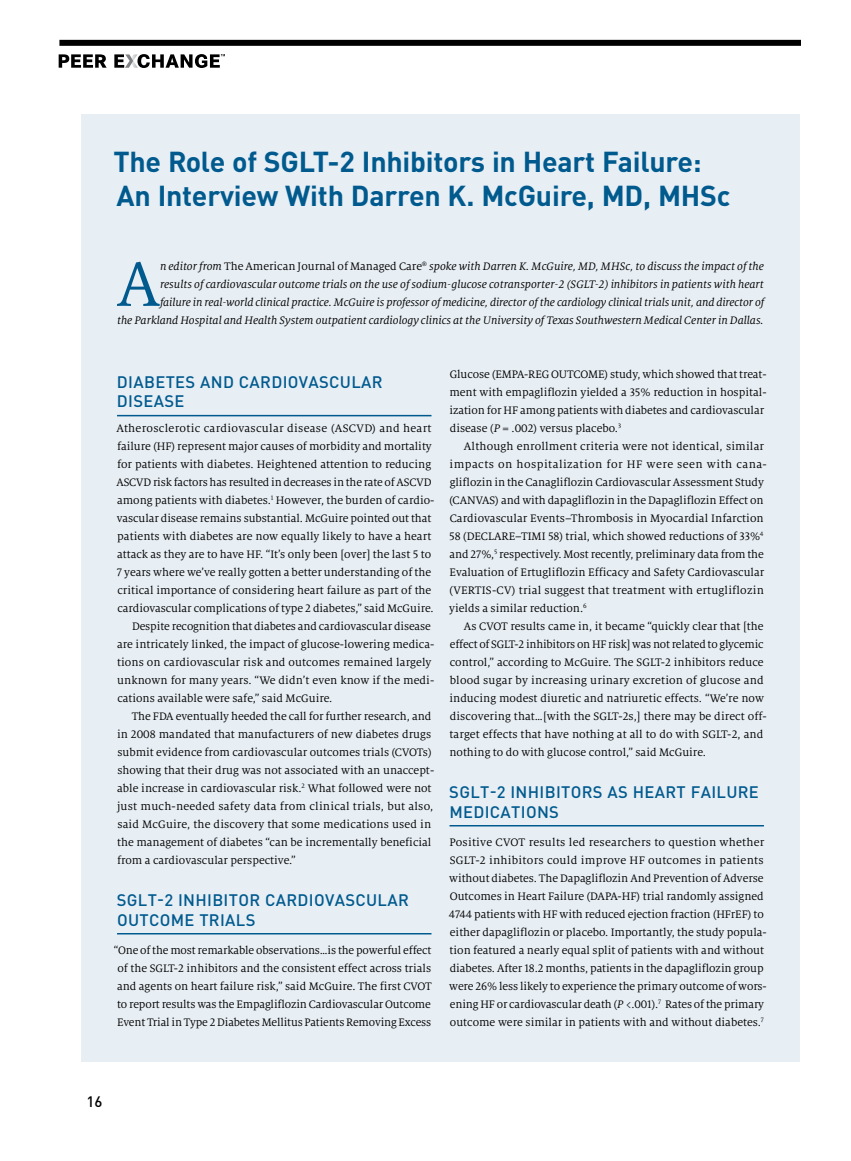
<style>
.page{position:relative;width:851px;height:1161px;background:#fff}
.page>*{position:absolute;margin:0;border:0;box-sizing:border-box;transform-origin:0 0}
.t1{font:69.75px "Milo Serif OT";color:#005a8e}
.t2{font:700 28.5px/34.2px "DINOT";letter-spacing:-.01em;color:#005a8e}
.t3{font:500 16.5px/19.5px "DINOT";letter-spacing:.02em;color:#005a8e}
.t4{font:500 15px "DINOT";color:#000}
.t5{font:12px/18px "Milo Serif OT";color:#000}
.t6{font:italic 12px/18px "Milo Serif OT";color:#000;text-align:right}
.t7{font:12px "Milo Serif OT";letter-spacing:.02em;color:#000}
.s1{font-style:normal}
.s2{font-style:italic}
</style>
<div class="page">
<div style="left:59px;top:40px;width:742px;height:6px;background:#000"></div>
<svg style="left:59px;top:54px;width:166px;height:14px"></svg>
<div style="left:81px;top:114px;width:719px;height:948px;background:#e7eef4"></div>
<hr style="left:117px;top:415px;width:314px;height:1px;background:#005a8e">
<hr style="left:117px;top:933px;width:314px;height:1px;background:#005a8e">
<hr style="left:449px;top:825px;width:315px;height:1px;background:#005a8e">
<h2 class="t2" style="left:113px;top:144px;width:618px">The Role of SGLT-2 Inhibitors in Heart Failure:<br>An Interview With Darren K. McGuire, MD, MHSc</h2>
<p class="t6" style="left:117px;top:258px;width:648px">n editor from <span class="s1">The American Journal of Managed Care</span><sup>®</sup> spoke with Darren K. McGuire, MD, MHSc, to discuss the impact of the<br>results of cardiovascular outcome trials on the use of sodium-glucose cotransporter-2 (SGLT-2) inhibitors in patients with heart<br>failure in real-world clinical practice. McGuire is professor of medicine, director of the cardiology clinical trials unit, and director of<br>the Parkland Hospital and Health System outpatient cardiology clinics at the University of Texas Southwestern Medical Center in Dallas.</p>
<h1 class="t1" style="left:117px;top:248px;width:45px">A</h1>
<h3 class="t3" style="left:117px;top:372px;width:267px">DIABETES AND CARDIOVASCULAR<br>DISEASE</h3>
<p class="t7" style="left:116px;top:422px;width:316px">Atherosclerotic cardiovascular disease (ASCVD) and heart</p>
<p class="t5" style="left:117px;top:438px;width:316px">failure (HF) represent major causes of morbidity and mortality</p>
<p class="t5" style="left:117px;top:456px;width:316px">for patients with diabetes. Heightened attention to reducing</p>
<p class="t5" style="left:116px;top:474px;width:316px">ASCVD risk factors has resulted in decreases in the rate of ASCVD</p>
<p class="t5" style="left:117px;top:492px;width:319px">among patients with diabetes.<sup>1</sup> However, the burden of cardio-</p>
<p class="t5" style="left:117px;top:510px;width:316px">vascular disease remains substantial. McGuire pointed out that</p>
<p class="t5" style="left:117px;top:528px;width:315px">patients with diabetes are now equally likely to have a heart</p>
<p class="t5" style="left:117px;top:546px;width:315px">attack as they are to have HF. “It’s only been [over] the last 5 to</p>
<p class="t5" style="left:117px;top:564px;width:316px">7 years where we’ve really gotten a better understanding of the</p>
<p class="t5" style="left:117px;top:582px;width:315px">critical importance of considering heart failure as part of the</p>
<p class="t5" style="left:117px;top:600px;width:317px">cardiovascular complications of type 2 diabetes,” said McGuire.</p>
<p class="t5" style="left:132px;top:618px;width:300px">Despite recognition that diabetes and cardiovascular disease</p>
<p class="t5" style="left:117px;top:636px;width:319px">are intricately linked, the impact of glucose-lowering medica-</p>
<p class="t5" style="left:117px;top:654px;width:316px">tions on cardiovascular risk and outcomes remained largely</p>
<p class="t5" style="left:117px;top:672px;width:319px">unknown for many years. “We didn’t even know if the medi-</p>
<p class="t5" style="left:117px;top:690px;width:216px">cations available were safe,” said McGuire.</p>
<p class="t5" style="left:132px;top:708px;width:301px">The FDA eventually heeded the call for further research, and</p>
<p class="t5" style="left:117px;top:726px;width:316px">in 2008 mandated that manufacturers of new diabetes drugs</p>
<p class="t5" style="left:117px;top:744px;width:316px">submit evidence from cardiovascular outcomes trials (CVOTs)</p>
<p class="t5" style="left:117px;top:762px;width:318px">showing that their drug was not associated with an unaccept-</p>
<p class="t5" style="left:117px;top:780px;width:316px">able increase in cardiovascular risk.<sup>2</sup> What followed were not</p>
<p class="t5" style="left:117px;top:798px;width:318px">just much-needed safety data from clinical trials, but also,</p>
<p class="t5" style="left:117px;top:816px;width:315px">said McGuire, the discovery that some medications used in</p>
<p class="t5" style="left:117px;top:834px;width:316px">the management of diabetes “can be incrementally beneficial</p>
<p class="t5" style="left:117px;top:852px;width:180px">from a cardiovascular perspective.”</p>
<h3 class="t3" style="left:117px;top:890px;width:293px">SGLT-2 INHIBITOR CARDIOVASCULAR<br>OUTCOME TRIALS</h3>
<p class="t5" style="left:114px;top:942px;width:319px;text-align:justify">“One of the most remarkable observations…is the powerful effect of the SGLT-2 inhibitors and the consistent effect across trials and agents on heart failure risk,” said McGuire. The first CVOT to report results was the Empagliflozin Cardiovascular Outcome Event Trial in Type 2 Diabetes Mellitus Patients Removing Excess</p>
<p class="t5" style="left:449px;top:366px;width:319px">Glucose (EMPA-REG OUTCOME) study, which showed that treat&shy;ment with empagliflozin yielded a 35% reduction in hospital&shy;ization for HF among patients with diabetes and cardiovascular disease (<span class="s2">P</span> = .002) versus placebo.<sup>3</sup></p>
<p class="t5" style="left:449px;top:438px;width:319px;text-indent:15px">Although enrollment criteria were not identical, similar impacts on hospitalization for HF were seen with cana&shy;gliflozin in the Canagliflozin Cardiovascular Assessment Study (CANVAS) and with dapagliflozin in the Dapagliflozin Effect on Cardiovascular Events–Thrombosis in Myocardial Infarction 58 (DECLARE–TIMI 58) trial, which showed reductions of 33%<sup>4 </sup>and 27%,<sup>5</sup> respectively. Most recently, preliminary data from the Evaluation of Ertugliflozin Efficacy and Safety Cardiovascular (VERTIS-CV) trial suggest that treatment with ertugliflozin yields a similar reduction.<sup>6</sup></p>
<p class="t5" style="left:449px;top:618px;width:319px;text-indent:14px">As CVOT results came in, it became “quickly clear that [the effect of SGLT-2 inhibitors on HF risk] was not related to glycemic control,” according to McGuire. The SGLT-2 inhibitors reduce blood sugar by increasing urinary excretion of glucose and inducing modest diuretic and natriuretic effects. “We’re now discovering that…[with the SGLT-2s,] there may be direct off&shy;target effects that have nothing at all to do with SGLT-2, and nothing to do with glucose control,” said McGuire.</p>
<h3 class="t3" style="left:449px;top:782px;width:311px">SGLT-2 INHIBITORS AS HEART FAILURE<br>MEDICATIONS</h3>
<p class="t5" style="left:449px;top:834px;width:319px">Positive CVOT results led researchers to question whether SGLT-2 inhibitors could improve HF outcomes in patients without diabetes. The Dapagliflozin And Prevention of Adverse Outcomes in Heart Failure (DAPA-HF) trial randomly assigned 4744 patients with HF with reduced ejection fraction (HFrEF) to either dapagliflozin or placebo. Importantly, the study popula&shy;tion featured a nearly equal split of patients with and without diabetes. After 18.2 months, patients in the dapagliflozin group were 26% less likely to experience the primary outcome of wors&shy;ening HF or cardiovascular death (<span class="s2">P</span> &lt;.001).<sup>7</sup> Rates of the primary outcome were similar in patients with and without diabetes.<sup>7</sup></p>
<p class="t4" style="left:86px;top:1092px;width:17px">16</p>
</div>
